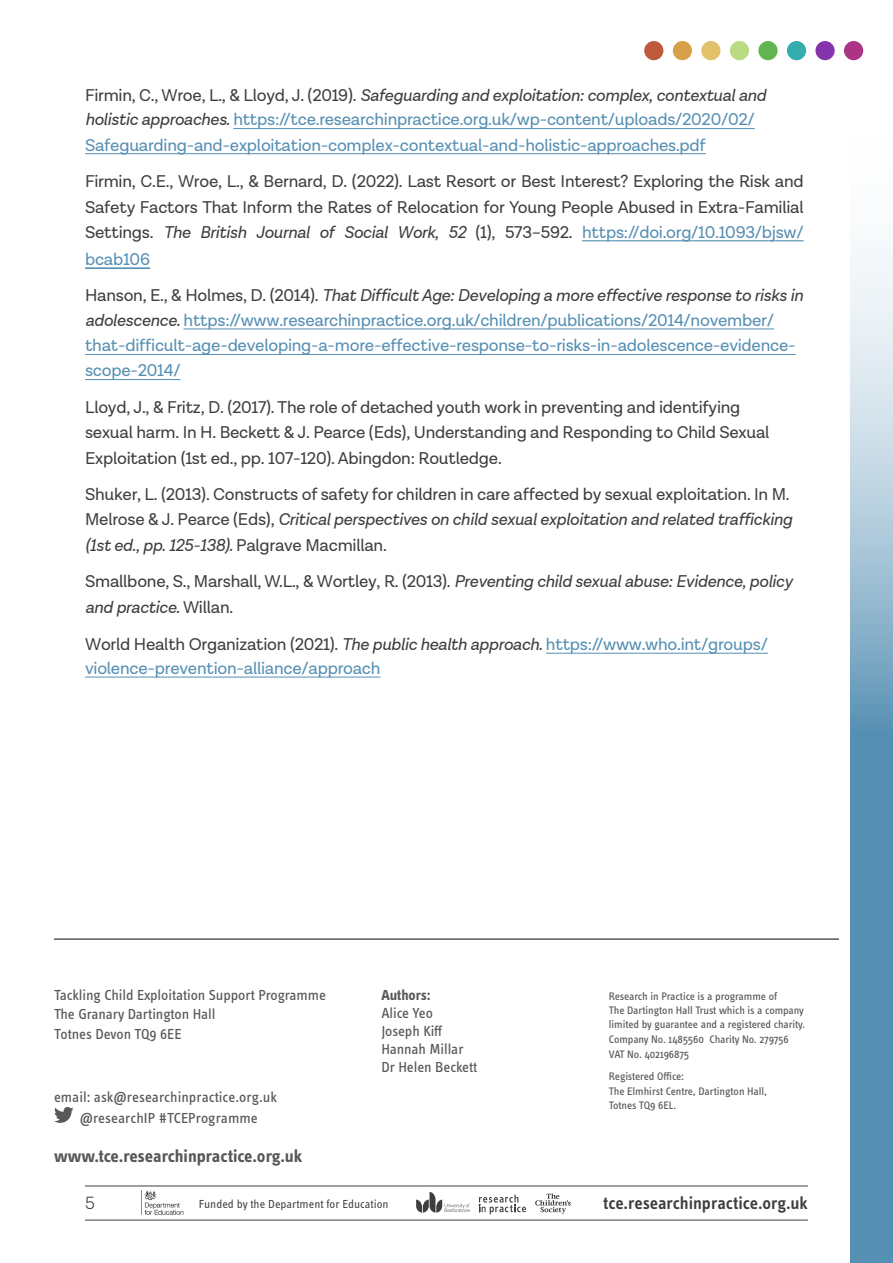
<style>
.page{position:relative;width:893px;height:1263px;background:#fff}
.page>*{position:absolute;margin:0;border:0;box-sizing:border-box;transform-origin:0 0}
.t1{font:700 18px "Info Text Pro";color:#57585a}
.t2{font:600 18px "Info Text Pro";letter-spacing:-.005em;color:#3e3e3f}
.t3{font:300 18px "Lota Grotesque Alt 1";color:#3e3e3f}
.Body_Copy{font:17.25px/25.5px "Lota Grotesque Alt 1";letter-spacing:-.015em;color:#3e3e3f}
.Body_Copy-2{font:17.25px/25px "Lota Grotesque Alt 1";letter-spacing:-.015em;color:#558fb3}
.Body_Copy-3{font:italic 17.25px/35.7px "Lota Grotesque Alt 1";letter-spacing:-.015em;color:#3e3e3f}
.t4{font:15px/18px "Info Text Pro";letter-spacing:-.005em;color:#57585a}
.t5{font:700 15px "Info Text Pro";letter-spacing:-.01em;color:#57585a}
.t6{font:12px "Info Text Pro";color:#3e3e3f}
.t7{font:11.25px/14.4px "Info Text Pro";letter-spacing:-.005em;color:#57585a}
.s1{color:#3e3e3f}
.s2{font-style:italic;color:#3e3e3f}
.s3{font-style:italic}
.s4{color:#558fb3}
.s5{font-style:normal;color:#558fb3}
.s6{font-style:normal}
</style>
<div class="page">
<svg style="left:850px;top:256px;width:43px;height:1007px;fill:#558fb3"></svg>
<svg style="left:844px;top:41px;width:19px;height:19px"></svg>
<div style="left:644px;top:41px;width:19px;height:19px;background:#bf593b;border-radius:50%"></div>
<div style="left:673px;top:41px;width:19px;height:19px;background:#d8a149;border-radius:50%"></div>
<div style="left:701px;top:41px;width:19px;height:19px;background:#e1c26a;border-radius:50%"></div>
<div style="left:730px;top:41px;width:19px;height:19px;background:#b9dc82;border-radius:50%"></div>
<svg style="left:758px;top:41px;width:20px;height:19px"></svg>
<svg style="left:787px;top:41px;width:19px;height:19px"></svg>
<svg style="left:815px;top:41px;width:20px;height:19px"></svg>
<hr style="left:85px;top:1185px;width:723px;height:1px;background:#3e3e3f">
<hr style="left:85px;top:1220px;width:723px;height:1px;background:#3e3e3f">
<svg style="left:141px;top:1190px;width:42px;height:25px"></svg>
<svg style="left:535px;top:1193px;width:36px;height:21px"></svg>
<svg style="left:479px;top:1194px;width:47px;height:20px"></svg>
<svg style="left:416px;top:1192px;width:54px;height:20px"></svg>
<hr style="left:233px;top:128px;width:522px;height:1px;background:#558fb3">
<hr style="left:85px;top:153px;width:621px;height:1px;background:#558fb3">
<hr style="left:582px;top:240px;width:222px;height:1px;background:#558fb3">
<hr style="left:85px;top:268px;width:65px;height:1px;background:#558fb3">
<hr style="left:184px;top:328px;width:590px;height:1px;background:#558fb3">
<hr style="left:85px;top:354px;width:711px;height:1px;background:#558fb3">
<hr style="left:85px;top:379px;width:96px;height:1px;background:#558fb3">
<hr style="left:546px;top:653px;width:222px;height:1px;background:#558fb3">
<hr style="left:85px;top:677px;width:295px;height:1px;background:#558fb3">
<svg style="left:54px;top:1107px;width:20px;height:16px"></svg>
<hr style="left:54px;top:938px;width:785px;height:2px;background:#57585a">
<p class="Body_Copy-2" style="left:85px;top:83px;width:682px"><span class="s1">Firmin, C., Wroe, L., &amp; Lloyd, J. (2019).</span> <span class="s2">Safeguarding and exploitation: complex, contextual and holistic approaches.</span> https://tce.researchinpractice.org.uk/wp-content/uploads/2020/02/<br>Safeguarding-and-exploitation-complex-contextual-and-holistic-approaches.pdf</p>
<p class="Body_Copy" style="left:85px;top:169px;width:720px;text-align:justify">Firmin, C.E., Wroe, L., &amp; Bernard, D. (2022). Last Resort or Best Interest? Exploring the Risk and Safety Factors That Inform the Rates of Relocation for Young People Abused in Extra-Familial Settings. <span class="s3">The British Journal of Social Work, 52</span> (1), 573–592. <span class="s4">https://doi.org/10.1093/bjsw/</span></p>
<p class="Body_Copy-3" style="left:85px;top:242px;width:720px"><span class="s5">bcab106<br></span><span class="s6">Hanson, E., &amp; Holmes, D. (2014).</span> That Difficult Age: Developing a more effective response to risks in</p>
<p class="Body_Copy-2" style="left:85px;top:308px;width:712px"><span class="s2">adolescence.</span> https://www.researchinpractice.org.uk/children/publications/2014/november/ that-difficult-age-developing-a-more-effective-response-to-risks-in-adolescence-evidence&shy;scope-2014/</p>
<p class="Body_Copy" style="left:85px;top:394px;width:686px">Lloyd, J., &amp; Fritz, D. (2017). The role of detached youth work in preventing and identifying sexual harm. In H. Beckett &amp; J. Pearce (Eds), Understanding and Responding to Child Sexual<br>Exploitation (1st ed., pp. 107-120). Abingdon: Routledge.</p>
<p class="Body_Copy" style="left:85px;top:482px;width:709px">Shuker, L. (2013). Constructs of safety for children in care affected by sexual exploitation. In M.<br>Melrose &amp; J. Pearce (Eds), <span class="s3">Critical perspectives on child sexual exploitation and related trafficking (1st ed., pp. 125-138).</span> Palgrave Macmillan.</p>
<p class="Body_Copy-3" style="left:85px;top:569px;width:709px;line-height:25.5px"><span class="s6">Smallbone, S., Marshall, W.L., &amp; Wortley, R. (2013).</span> Preventing child sexual abuse: Evidence, policy and practice. <span class="s6">Willan.</span></p>
<p class="Body_Copy-2" style="left:85px;top:633px;width:684px;line-height:23.9px"><span class="s1">World Health Organization (2021).</span> <span class="s2">The public health approach.</span> https://www.who.int/groups/ violence-prevention-alliance/approach</p>
<p class="t4" style="left:54px;top:985px;width:274px;line-height:19.5px">Tackling Child Exploitation Support Programme<br>The Granary Dartington Hall<br>Totnes Devon TQ9 6EE</p>
<p class="t4" style="left:54px;top:1086px;width:225px;line-height:21px;text-align:center">email: ask@researchinpractice.org.uk @researchIP #TCEProgramme</p>
<p class="t1" style="left:54px;top:1145px;width:250px">www.tce.researchinpractice.org.uk</p>
<p class="t5" style="left:381px;top:986px;width:51px">Authors:</p>
<p class="t4" style="left:381px;top:1003px;width:97px">Alice Yeo<br>Joseph Kiff<br>Hannah Millar<br>Dr Helen Beckett</p>
<p class="t7" style="left:609px;top:988px;width:198px">Research in Practice is a programme of<br>The Dartington Hall Trust which is a company limited by guarantee and a registered charity.<br>Company No. 1485560 Charity No. 279756<br>VAT No. 402196875</p>
<p class="t7" style="left:609px;top:1069px;width:160px">Registered Office:<br>The Elmhirst Centre, Dartington Hall,<br>Totnes TQ9 6EL.</p>
<p class="t3" style="left:85px;top:1193px;width:11px">5</p>
<p class="t6" style="left:199px;top:1196px;width:191px">Funded by the Department for Education</p>
<p class="t2" style="left:603px;top:1192px;width:206px">tce.researchinpractice.org.uk</p>
</div>
